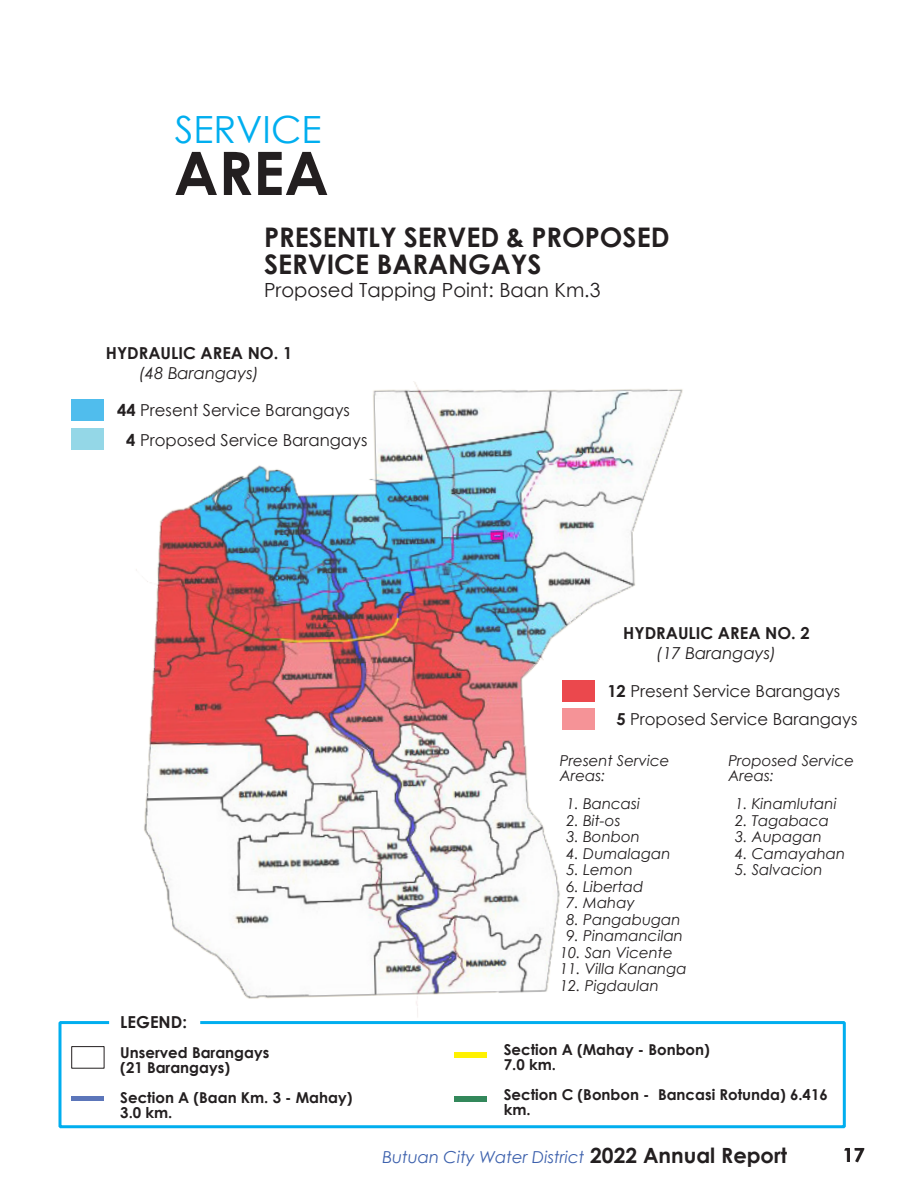
<style>
.page{position:relative;width:918px;height:1188px;background:#fff}
.page>*{position:absolute;margin:0;border:0;box-sizing:border-box;transform-origin:0 0}
.t1{font:700 60px "Century Gothic";color:#231f20}
.t2{font:37.5px "Century Gothic";color:#00aeef}
.t3{font:700 27px/27px "Century Gothic";color:#231f20}
.t4{font:19.5px "Century Gothic";color:#231f20}
.t5{font:700 19.5px "Century Gothic";color:#231f20}
.t6{font:16.5px "Century Gothic";color:#231f20}
.t7{font:700 16.5px "Century Gothic";color:#231f20}
.t8{font:italic 16.5px "Century Gothic";color:#3d61ad}
.t9{font:italic 16.5px "Century Gothic";color:#231f20}
.t10{font:italic 15px/15px "Century Gothic";color:#231f20}
.t11{font:700 15px/15px "Century Gothic";color:#231f20}
.s1{font-weight:700}
.s2{font-weight:700;font-style:normal;font-size:21px;color:#231f20}
</style>
<div class="page">
<svg style="left:58px;top:1021px;width:788px;height:108px"></svg>
<img style="left:106px;top:381px;width:597px;height:645px">
<div style="left:72px;top:399px;width:32px;height:22px;background:#50bded"></div>
<div style="left:72px;top:428px;width:32px;height:21px;background:#94d7e7"></div>
<div style="left:562px;top:680px;width:32px;height:22px;background:#eb484d"></div>
<div style="left:562px;top:709px;width:32px;height:21px;background:#f59397"></div>
<div style="left:72px;top:1047px;width:32px;height:21px;background:#fff"></div>
<div style="left:71px;top:1046px;width:33px;height:23px;border:1px solid #231f20"></div>
<div style="left:72px;top:1096px;width:32px;height:5px;background:#5c76ba"></div>
<div style="left:454px;top:1052px;width:32px;height:5px;background:#fff101"></div>
<div style="left:454px;top:1096px;width:32px;height:6px;background:#33885b"></div>
<p class="t2" style="left:175px;top:103px;width:148px">SERVICE</p>
<p class="t1" style="left:174px;top:128px;width:156px">AREA</p>
<p class="t3" style="left:264px;top:222px;width:407px">PRESENTLY SERVED &amp; PROPOSED<br>SERVICE BARANGAYS</p>
<p class="t4" style="left:264px;top:277px;width:338px">Proposed Tapping Point: Baan Km.3</p>
<p class="t7" style="left:106px;top:340px;width:188px">HYDRAULIC AREA NO. 1</p>
<p class="t9" style="left:139px;top:361px;width:121px">(48 Barangays)</p>
<p class="t6" style="left:117px;top:399px;width:234px"><span class="s1">44</span> Present Service Barangays</p>
<p class="t6" style="left:126px;top:429px;width:243px"><span class="s1">4</span> Proposed Service Barangays</p>
<p class="t7" style="left:120px;top:1009px;width:68px">LEGEND:</p>
<p class="t11" style="left:120px;top:1044px;width:151px">Unserved Barangays</p>
<p class="t11" style="left:120px;top:1059px;width:111px">(21 Barangays)</p>
<p class="t11" style="left:120px;top:1089px;width:234px">Section A (Baan Km. 3 - Mahay)</p>
<p class="t11" style="left:120px;top:1104px;width:54px">3.0 km.</p>
<p class="t7" style="left:623px;top:620px;width:188px">HYDRAULIC AREA NO. 2</p>
<p class="t9" style="left:657px;top:641px;width:121px">(17 Barangays)</p>
<p class="t6" style="left:607px;top:679px;width:234px"><span class="s1">12</span> Present Service Barangays</p>
<p class="t6" style="left:616px;top:708px;width:243px"><span class="s1">5</span> Proposed Service Barangays</p>
<p class="t10" style="left:560px;top:753px;width:111px">Present Service<br>Areas:</p>
<p class="t10" style="left:567px;top:796px;width:75px">1. Bancasi</p>
<p class="t10" style="left:567px;top:813px;width:55px">2. Bit-os</p>
<p class="t10" style="left:567px;top:829px;width:75px">3. Bonbon</p>
<p class="t10" style="left:567px;top:846px;width:105px">4. Dumalagan</p>
<p class="t10" style="left:567px;top:862px;width:68px">5. Lemon</p>
<p class="t10" style="left:567px;top:879px;width:78px">6. Libertad</p>
<p class="t10" style="left:567px;top:895px;width:70px">7. Mahay</p>
<p class="t10" style="left:567px;top:912px;width:116px">8. Pangabugan</p>
<p class="t10" style="left:567px;top:928px;width:118px">9. Pinamancilan</p>
<p class="t10" style="left:560px;top:945px;width:114px">10. San Vicente</p>
<p class="t10" style="left:560px;top:961px;width:128px">11. Villa Kananga</p>
<p class="t10" style="left:560px;top:978px;width:100px">12. Pigdaulan</p>
<p class="t10" style="left:728px;top:753px;width:127px">Proposed Service<br>Areas:</p>
<p class="t10" style="left:735px;top:796px;width:103px">1. Kinamlutani</p>
<p class="t10" style="left:735px;top:813px;width:96px">2. Tagabaca</p>
<p class="t10" style="left:735px;top:829px;width:88px">3. Aupagan</p>
<p class="t10" style="left:735px;top:846px;width:112px">4. Camayahan</p>
<p class="t10" style="left:735px;top:862px;width:89px">5. Salvacion</p>
<p class="t11" style="left:504px;top:1041px;width:208px">Section A (Mahay - Bonbon)</p>
<p class="t11" style="left:504px;top:1056px;width:54px">7.0 km.</p>
<p class="t11" style="left:504px;top:1086px;width:325px">Section C (Bonbon - Bancasi Rotunda) 6.416 km.</p>
<p class="t8" style="left:383px;top:1146px;width:406px">Butuan City Water District <span class="s2">2022 Annual Report</span></p>
<h3 class="t5" style="left:843px;top:1140px;width:23px">17</h3>
</div>
